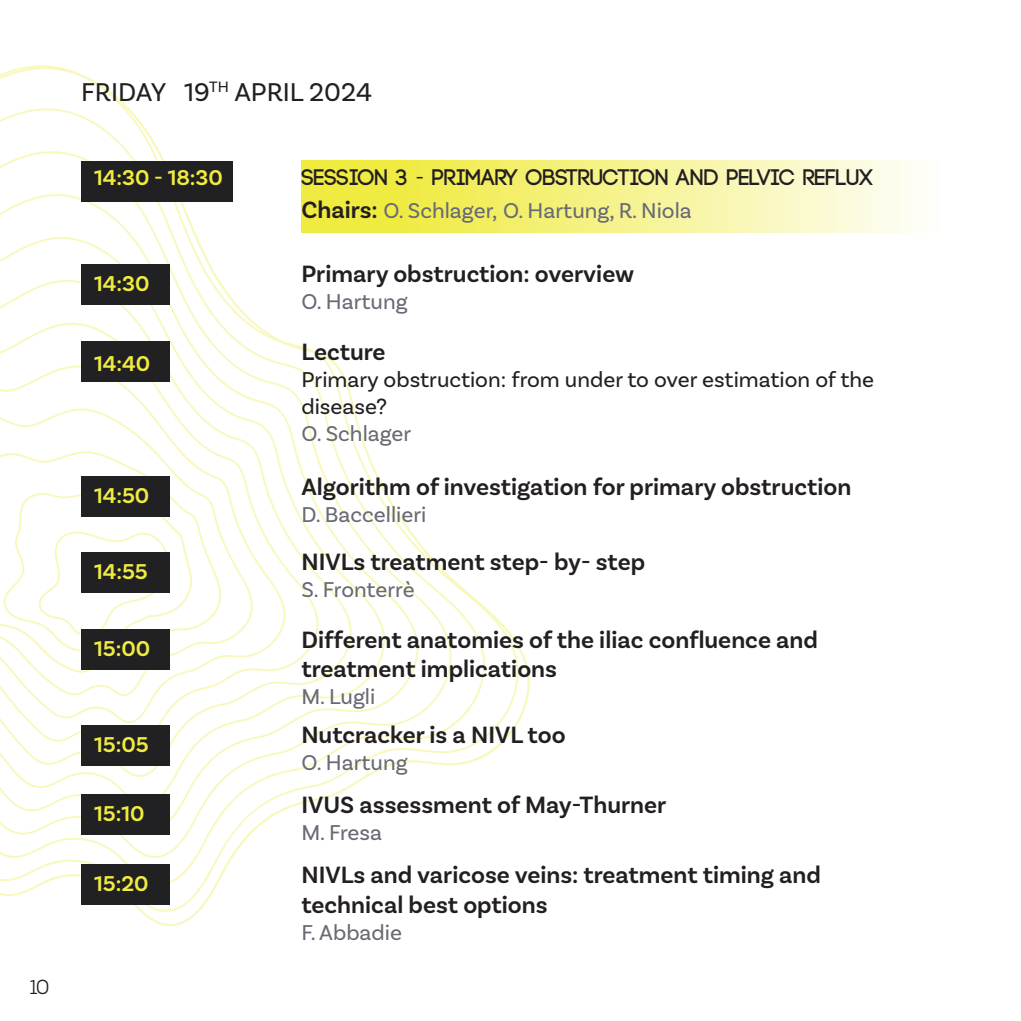
<style>
.page{position:relative;width:1021px;height:1021px;background:#fff}
.page>*{position:absolute;margin:0;border:0;box-sizing:border-box;transform-origin:0 0}
.t1{font:27px "Basic Sans";color:#231f20}
.t2{font:600 24.75px/29.7px "Basic Sans";color:#231f20}
.t3{font:22.5px "Basic Sans";color:#686a74}
.t4{font:22.5px/27px "Basic Sans";color:#231f20}
.t5{font:600 22.5px "Basic Sans";color:#f0eb40}
.t6{font:700 22.5px "Code";color:#231f20}
.t7{font:20.25px "Nexa";color:#231f20}
.s1{font-family:"Basic Sans";font-weight:400}
.s2{font-weight:600;font-size:24.75px;color:#231f20}
</style>
<div class="page">
<svg style="left:0;top:65px;width:531px;height:861px"></svg>
<svg style="left:0;top:149px;width:453px;height:708px"></svg>
<svg style="left:0;top:192px;width:419px;height:638px"></svg>
<svg style="left:0;top:235px;width:386px;height:569px"></svg>
<svg style="left:0;top:278px;width:353px;height:499px"></svg>
<svg style="left:0;top:321px;width:319px;height:429px"></svg>
<svg style="left:0;top:364px;width:286px;height:359px"></svg>
<svg style="left:0;top:407px;width:253px;height:289px"></svg>
<svg style="left:0;top:450px;width:222px;height:222px"></svg>
<svg style="left:2px;top:492px;width:191px;height:159px"></svg>
<svg style="left:301px;top:161px;width:614px;height:72px;background:#f5f28c"></svg>
<div style="left:81px;top:161px;width:152px;height:41px;background:#212123"></div>
<div style="left:81px;top:263px;width:89px;height:41px;background:#212123"></div>
<div style="left:81px;top:341px;width:89px;height:41px;background:#212123"></div>
<div style="left:81px;top:476px;width:89px;height:41px;background:#212123"></div>
<div style="left:81px;top:552px;width:89px;height:41px;background:#212123"></div>
<div style="left:81px;top:629px;width:89px;height:41px;background:#212123"></div>
<div style="left:81px;top:724px;width:89px;height:41px;background:#212123"></div>
<div style="left:81px;top:794px;width:89px;height:41px;background:#212123"></div>
<div style="left:81px;top:864px;width:89px;height:41px;background:#212123"></div>
<p class="t7" style="left:29px;top:974px;width:22px">10</p>
<p class="t1" style="left:81px;top:76px;width:292px">FRIDAY 19<sup>TH</sup> APRIL 2024</p>
<p class="t5" style="left:94px;top:164px;width:130px">14:30 - 18:30</p>
<p class="t6" style="left:301px;top:166px;width:573px">SESSION 3 <span class="s1">-</span> PRIMARY OBSTRUCTION AND PELVIC REFLUX</p>
<p class="t3" style="left:301px;top:197px;width:392px"><span class="s2">Chairs:</span> O. Schlager, O. Hartung, R. Niola</p>
<p class="t5" style="left:94px;top:269px;width:57px">14:30</p>
<p class="t5" style="left:94px;top:350px;width:58px">14:40</p>
<p class="t2" style="left:301px;top:259px;width:334px">Primary obstruction: overview</p>
<p class="t3" style="left:301px;top:288px;width:108px">O. Hartung</p>
<p class="t2" style="left:301px;top:337px;width:86px">Lecture</p>
<p class="t4" style="left:301px;top:365px;width:574px">Primary obstruction: from under to over estimation of the disease?</p>
<p class="t3" style="left:301px;top:420px;width:111px">O. Schlager</p>
<p class="t5" style="left:94px;top:482px;width:57px">14:50</p>
<p class="t2" style="left:301px;top:472px;width:551px">Algorithm of investigation for primary obstruction</p>
<p class="t3" style="left:301px;top:501px;width:126px">D. Baccellieri</p>
<p class="t5" style="left:94px;top:558px;width:55px">14:55</p>
<p class="t2" style="left:301px;top:547px;width:345px">NIVLs treatment step- by- step</p>
<p class="t3" style="left:301px;top:576px;width:115px">S. Fronterrè</p>
<p class="t5" style="left:94px;top:635px;width:58px">15:00</p>
<p class="t2" style="left:301px;top:624px;width:518px">Different anatomies of the iliac confluence and treatment implications</p>
<p class="t3" style="left:301px;top:683px;width:75px">M. Lugli</p>
<p class="t5" style="left:94px;top:730px;width:56px">15:05</p>
<p class="t2" style="left:301px;top:720px;width:266px">Nutcracker is a NIVL too</p>
<p class="t3" style="left:301px;top:749px;width:108px">O. Hartung</p>
<p class="t5" style="left:94px;top:800px;width:52px">15:10</p>
<p class="t2" style="left:301px;top:790px;width:366px">IVUS assessment of May-Thurner</p>
<p class="t3" style="left:301px;top:819px;width:82px">M. Fresa</p>
<p class="t5" style="left:94px;top:870px;width:56px">15:20</p>
<p class="t2" style="left:301px;top:859px;width:521px">NIVLs and varicose veins: treatment timing and technical best options</p>
<p class="t3" style="left:301px;top:918px;width:102px">F. Abbadie</p>
</div>
